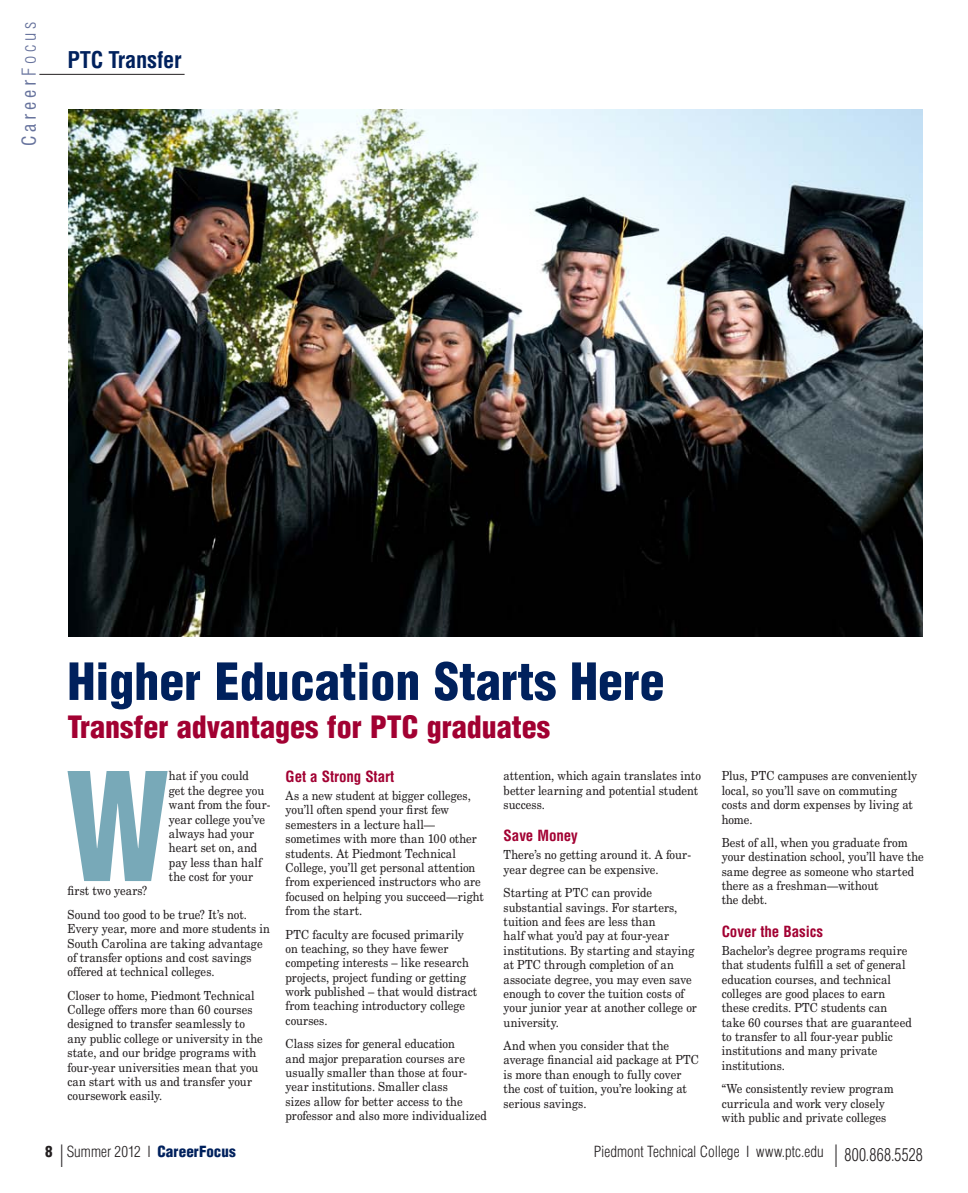
<style>
.page{position:relative;width:968px;height:1193px;background:#fff}
.page>*{position:absolute;margin:0;border:0;box-sizing:border-box;transform-origin:0 0}
.t1{font:900 condensed 146.62px "Helvetica LT Std";color:#78a9b8;scale:.9 1}
.t2{font:900 condensed 50px "Helvetica LT Std";color:#00215d}
.t3{font:900 condensed 30px "Helvetica LT Std";color:#a20132}
.t4{font:700 condensed 22.5px "Helvetica LT Std";letter-spacing:-.01em;color:#00215d}
.t5{font:condensed 18.75px "Helvetica LT Std";letter-spacing:.2em;color:#67739d}
.t6{font:300 condensed 15px "Helvetica LT Std";color:#231f20}
.t7{font:700 condensed 15px "Helvetica LT Std";letter-spacing:-.005em;color:#a20132}
.t8{font:12.5px/14.4px "New Century Schlbk LT Std";letter-spacing:.005em;color:#231f20;scale:.9 1}
.s1{font-weight:300}
.s2{font-weight:900}
.s3{font-size:30px}
.s4{font-weight:900;color:#00215d}
.s5{font-size:17.5px}
</style>
<div class="page">
<img style="left:68px;top:110px;width:854px;height:526px">
<hr style="left:39px;top:74px;width:146px;height:1px;background:#231f20">
<h3 class="t5" style="left:17px;top:146px;width:126px;rotate:-90deg">Career<span class="s1">Focus</span></h3>
<h3 class="t4" style="left:68px;top:46px;width:115px">PTC Transfer</h3>
<h2 class="t2" style="left:68px;top:650px;width:598px">Higher Education Starts Here</h2>
<h3 class="t3" style="left:68px;top:708px;width:484px">Transfer advantages for PTC graduates</h3>
<h1 class="t1" style="left:66px;top:734px;width:116px">W</h1>
<p class="t8" style="left:169px;top:768px;width:114px">hat if you could<br>get the degree you want from the four&shy;year college you’ve always had your heart set on, and pay less than half the cost for your</p>
<p class="t8" style="left:68px;top:879px;width:201px;line-height:23.4px">first two years?<br>Sound too good to be true? It’s not.</p>
<p class="t8" style="left:68px;top:921px;width:226px">Every year, more and more students in South Carolina are taking advantage of transfer options and cost savings offered at technical colleges.</p>
<p class="t8" style="left:68px;top:988px;width:218px">Closer to home, Piedmont Technical College offers more than 60 courses designed to transfer seamlessly to any public college or university in the state, and our bridge programs with four-year universities mean that you can start with us and transfer your coursework easily.</p>
<p class="t7" style="left:285px;top:767px;width:110px">Get a Strong Start</p>
<p class="t8" style="left:285px;top:788px;width:222px">As a new student at bigger colleges, you’ll often spend your first few semesters in a lecture hall— sometimes with more than 100 other students. At Piedmont Technical<br>College, you’ll get personal attention from experienced instructors who are focused on helping you succeed—right from the start.</p>
<p class="t8" style="left:285px;top:926px;width:214px">PTC faculty are focused primarily on teaching, so they have fewer competing interests – like research projects, project funding or getting work published – that would distract from teaching introductory college courses.</p>
<p class="t8" style="left:285px;top:1036px;width:225px">Class sizes for general education<br>and major preparation courses are usually smaller than those at four&shy;year institutions. Smaller class<br>sizes allow for better access to the professor and also more individualized</p>
<p class="t8" style="left:503px;top:768px;width:221px">attention, which again translates into better learning and potential student success.</p>
<p class="t7" style="left:503px;top:826px;width:76px">Save Money</p>
<p class="t8" style="left:503px;top:847px;width:210px">There’s no getting around it. A four&shy;year degree can be expensive.</p>
<p class="t8" style="left:503px;top:885px;width:216px">Starting at PTC can provide substantial savings. For starters, tuition and fees are less than<br>half what you’d pay at four-year institutions. By starting and staying at PTC through completion of an associate degree, you may even save enough to cover the tuition costs of your junior year at another college or university.</p>
<p class="t8" style="left:503px;top:1038px;width:219px">And when you consider that the average financial aid package at PTC is more than enough to fully cover the cost of tuition, you’re looking at serious savings.</p>
<p class="t8" style="left:721px;top:768px;width:218px">Plus, PTC campuses are conveniently local, so you’ll save on commuting costs and dorm expenses by living at home.</p>
<p class="t8" style="left:721px;top:835px;width:226px">Best of all, when you graduate from your destination school, you’ll have the same degree as someone who started there as a freshman—without<br>the debt.</p>
<p class="t7" style="left:721px;top:921px;width:103px">Cover the Basics</p>
<p class="t8" style="left:721px;top:943px;width:213px">Bachelor’s degree programs require that students fulfill a set of general education courses, and technical colleges are good places to earn these credits. PTC students can take 60 courses that are guaranteed to transfer to all four-year public institutions and many private institutions.</p>
<p class="t8" style="left:721px;top:1081px;width:193px">“We consistently review program curricula and work very closely with public and private colleges</p>
<p class="t6" style="left:45px;top:1142px;width:192px"><span class="s2">8</span> <span class="s3">I</span> Summer 2012 I <span class="s4">CareerFocus</span></p>
<p class="t6" style="left:594px;top:1142px;width:330px">Piedmont Technical College I www.ptc.edu <span class="s3">I</span> <span class="s5">800.868.5528</span></p>
</div>
